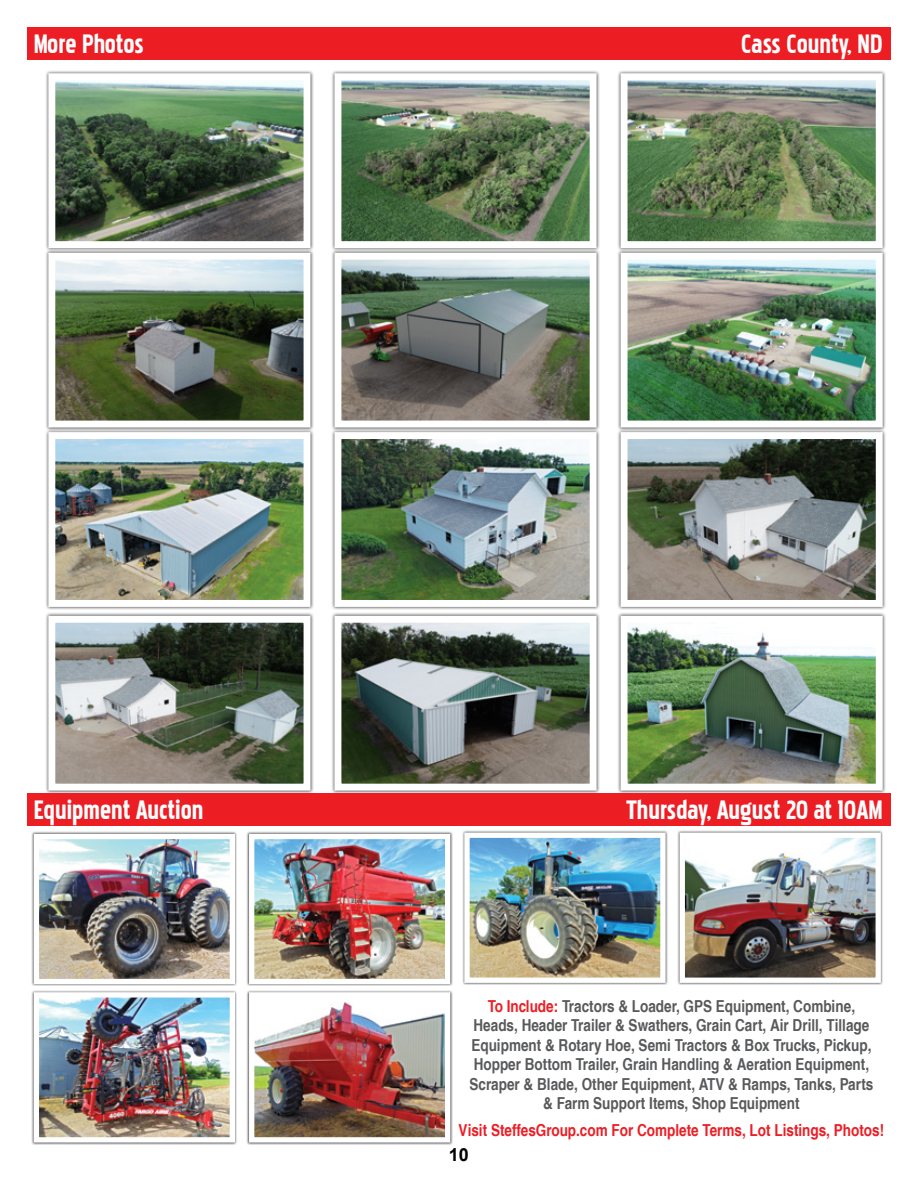
<style>
.page{position:relative;width:918px;height:1188px;background:#fff}
.page>*{position:absolute;margin:0;border:0;box-sizing:border-box;transform-origin:0 0}
.t1{font:33px "Pakenham";color:#fff}
.t2{font:700 18px "Arial";color:#000}
.t3{font:700 condensed 16.5px/19.5px "Helvetica LT Pro";color:#58595b;text-align:center}
.t4{font:700 condensed 16.5px "Helvetica LT Pro";color:#ed1d24}
.s1{color:#ed1d24}
</style>
<div class="page">
<div style="left:27px;top:27px;width:864px;height:32px;background:#ed1d24"></div>
<div style="left:45px;top:70px;width:269px;height:181px;background:#000;opacity:.75"></div>
<img style="left:56px;top:81px;width:246px;height:159px">
<div style="left:48px;top:73px;width:262px;height:175px;border:7px solid #fff"></div>
<div style="left:45px;top:249px;width:269px;height:182px;background:#000;opacity:.75"></div>
<img style="left:56px;top:261px;width:246px;height:159px">
<div style="left:48px;top:253px;width:262px;height:175px;border:7px solid #fff"></div>
<div style="left:45px;top:429px;width:269px;height:181px;background:#000;opacity:.75"></div>
<img style="left:56px;top:440px;width:246px;height:159px">
<div style="left:48px;top:432px;width:262px;height:175px;border:7px solid #fff"></div>
<div style="left:45px;top:612px;width:269px;height:182px;background:#000;opacity:.75"></div>
<img style="left:56px;top:624px;width:246px;height:159px">
<div style="left:48px;top:616px;width:262px;height:175px;border:7px solid #fff"></div>
<div style="left:331px;top:70px;width:269px;height:181px;background:#000;opacity:.75"></div>
<img style="left:342px;top:81px;width:247px;height:159px">
<div style="left:334px;top:73px;width:263px;height:175px;border:7px solid #fff"></div>
<div style="left:331px;top:249px;width:269px;height:182px;background:#000;opacity:.75"></div>
<img style="left:342px;top:261px;width:247px;height:159px">
<div style="left:334px;top:253px;width:263px;height:175px;border:7px solid #fff"></div>
<div style="left:331px;top:429px;width:269px;height:181px;background:#000;opacity:.75"></div>
<img style="left:342px;top:440px;width:247px;height:159px">
<div style="left:334px;top:432px;width:263px;height:175px;border:7px solid #fff"></div>
<div style="left:331px;top:612px;width:269px;height:182px;background:#000;opacity:.75"></div>
<img style="left:342px;top:624px;width:247px;height:159px">
<div style="left:334px;top:616px;width:263px;height:175px;border:7px solid #fff"></div>
<div style="left:617px;top:70px;width:269px;height:181px;background:#000;opacity:.75"></div>
<img style="left:629px;top:81px;width:246px;height:159px">
<div style="left:621px;top:73px;width:262px;height:175px;border:7px solid #fff"></div>
<div style="left:617px;top:249px;width:269px;height:182px;background:#000;opacity:.75"></div>
<img style="left:629px;top:261px;width:246px;height:159px">
<div style="left:621px;top:253px;width:262px;height:175px;border:7px solid #fff"></div>
<div style="left:617px;top:429px;width:269px;height:181px;background:#000;opacity:.75"></div>
<img style="left:629px;top:440px;width:246px;height:159px">
<div style="left:621px;top:432px;width:262px;height:175px;border:7px solid #fff"></div>
<div style="left:617px;top:612px;width:269px;height:182px;background:#000;opacity:.75"></div>
<img style="left:629px;top:624px;width:246px;height:159px">
<div style="left:621px;top:616px;width:262px;height:175px;border:7px solid #fff"></div>
<div style="left:27px;top:793px;width:864px;height:32px;background:#ed1d24"></div>
<div style="left:31px;top:990px;width:207px;height:155px;background:#000;opacity:.75"></div>
<img style="left:40px;top:998px;width:189px;height:139px">
<div style="left:34px;top:992px;width:201px;height:151px;border:5px solid #fff"></div>
<div style="left:462px;top:830px;width:206px;height:155px;background:#000;opacity:.75"></div>
<img style="left:470px;top:839px;width:190px;height:138px">
<div style="left:464px;top:833px;width:202px;height:150px;border:5px solid #fff"></div>
<div style="left:31px;top:831px;width:207px;height:155px;background:#000;opacity:.75"></div>
<img style="left:40px;top:840px;width:189px;height:138px">
<div style="left:34px;top:834px;width:201px;height:150px;border:5px solid #fff"></div>
<div style="left:247px;top:990px;width:206px;height:155px;background:#000;opacity:.75"></div>
<img style="left:255px;top:998px;width:189px;height:139px">
<div style="left:249px;top:992px;width:201px;height:151px;border:5px solid #fff"></div>
<div style="left:677px;top:830px;width:206px;height:155px;background:#000;opacity:.75"></div>
<img style="left:686px;top:839px;width:189px;height:138px">
<div style="left:680px;top:833px;width:201px;height:150px;border:5px solid #fff"></div>
<div style="left:247px;top:831px;width:206px;height:155px;background:#000;opacity:.75"></div>
<img style="left:255px;top:840px;width:189px;height:138px">
<div style="left:249px;top:834px;width:201px;height:150px;border:5px solid #fff"></div>
<h1 class="t1" style="left:34px;top:29px;width:112px">More Photos</h1>
<h1 class="t1" style="left:741px;top:29px;width:143px">Cass County, ND</h1>
<h1 class="t1" style="left:34px;top:795px;width:171px">Equipment Auction</h1>
<h1 class="t1" style="left:626px;top:795px;width:258px">Thursday, August 20 at 10AM</h1>
<p class="t3" style="left:469px;top:996px;width:405px"><span class="s1">To Include:</span> Tractors &amp; Loader, GPS Equipment, Combine, Heads, Header Trailer &amp; Swathers, Grain Cart, Air Drill, Tillage Equipment &amp; Rotary Hoe, Semi Tractors &amp; Box Trucks, Pickup, Hopper Bottom Trailer, Grain Handling &amp; Aeration Equipment, Scraper &amp; Blade, Other Equipment, ATV &amp; Ramps, Tanks, Parts &amp; Farm Support Items, Shop Equipment</p>
<p class="t4" style="left:459px;top:1120px;width:427px">Visit SteffesGroup.com For Complete Terms, Lot Listings, Photos!</p>
<p class="t2" style="left:449px;top:1143px;width:22px">10</p>
</div>
